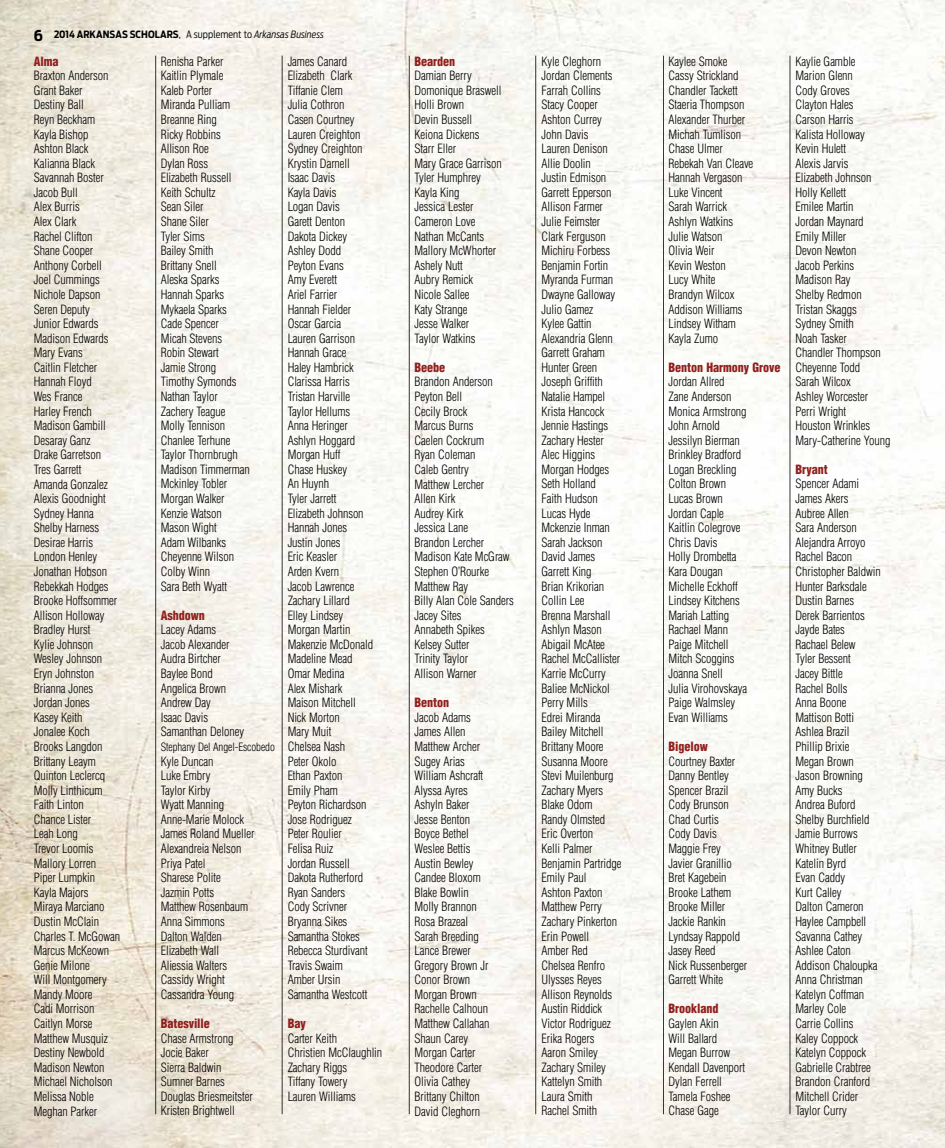
<style>
.page{position:relative;width:945px;height:1148px;background:#fff}
.page>*{position:absolute;margin:0;border:0;box-sizing:border-box;transform-origin:0 0}
.t1{font:300 condensed 12.5px/14.6px "Helvetica";letter-spacing:-.005em;color:#000}
.t2{font:900 condensed 12.5px "Helvetica";letter-spacing:-.005em;color:#911f1d}
.t3{font:300 condensed 11.25px "Helvetica";letter-spacing:-.005em;color:#000}
.t4{font:700 10px "Antenna Cond";color:#000}
.s1{font-size:15px}
.s2{font-weight:300}
.s3{font-weight:300;font-style:italic}
</style>
<div class="page">
<img style="left:0;top:0;width:945px;height:1148px">
<hr style="left:155px;top:56px;width:1px;height:1058px;background:#000">
<hr style="left:409px;top:56px;width:1px;height:1058px;background:#000">
<hr style="left:663px;top:56px;width:1px;height:1058px;background:#000">
<hr style="left:282px;top:56px;width:1px;height:1058px;background:#000">
<hr style="left:536px;top:56px;width:1px;height:1058px;background:#000">
<hr style="left:790px;top:56px;width:1px;height:1058px;background:#000">
<p class="t4" style="left:34px;top:29px;width:292px"><span class="s1">6</span> 2014 ARKANSAS SCHOLARS<span class="s2">, A supplement to</span> <span class="s3">Arkansas Business</span></p>
<p class="t2" style="left:34px;top:53px;width:26px">Alma</p>
<p class="t1" style="left:34px;top:68px;width:88px">Braxton Anderson<br>Grant Baker<br>Destiny Ball<br>Reyn Beckham<br>Kayla Bishop<br>Ashton Black<br>Kalianna Black<br>Savannah Boster<br>Jacob Bull<br>Alex Burris<br>Alex Clark<br>Rachel Clifton<br>Shane Cooper<br>Anthony Corbell<br>Joel Cummings<br>Nichole Dapson<br>Seren Deputy<br>Junior Edwards<br>Madison Edwards<br>Mary Evans<br>Caitlin Fletcher<br>Hannah Floyd<br>Wes France<br>Harley French<br>Madison Gambill<br>Desaray Ganz<br>Drake Garretson<br>Tres Garrett<br>Amanda Gonzalez<br>Alexis Goodnight<br>Sydney Hanna<br>Shelby Harness<br>Desirae Harris<br>London Henley<br>Jonathan Hobson<br>Rebekkah Hodges<br>Brooke Hoffsommer<br>Allison Holloway<br>Bradley Hurst<br>Kylie Johnson<br>Wesley Johnson<br>Eryn Johnston<br>Brianna Jones<br>Jordan Jones<br>Kasey Keith<br>Jonalee Koch<br>Brooks Langdon<br>Brittany Leaym<br>Quinton Leclercq<br>Molly Linthicum<br>Faith Linton<br>Chance Lister<br>Leah Long<br>Trevor Loomis<br>Mallory Lorren<br>Piper Lumpkin<br>Kayla Majors<br>Miraya Marciano<br>Dustin McClain<br>Charles T. McGowan<br>Marcus McKeown<br>Genie Milone<br>Will Montgomery<br>Mandy Moore<br>Cadi Morrison<br>Caitlyn Morse<br>Matthew Musquiz<br>Destiny Newbold<br>Madison Newton<br>Michael Nicholson<br>Melissa Noble<br>Meghan Parker</p>
<p class="t1" style="left:161px;top:54px;width:91px">Renisha Parker<br>Kaitlin Plymale<br>Kaleb Porter<br>Miranda Pulliam<br>Breanne Ring<br>Ricky Robbins<br>Allison Roe<br>Dylan Ross<br>Elizabeth Russell<br>Keith Schultz<br>Sean Siler<br>Shane Siler<br>Tyler Sims<br>Bailey Smith<br>Brittany Snell<br>Aleska Sparks<br>Hannah Sparks<br>Mykaela Sparks<br>Cade Spencer<br>Micah Stevens<br>Robin Stewart<br>Jamie Strong<br>Timothy Symonds<br>Nathan Taylor<br>Zachery Teague<br>Molly Tennison<br>Chanlee Terhune<br>Taylor Thornbrugh<br>Madison Timmerman<br>Mckinley Tobler<br>Morgan Walker<br>Kenzie Watson<br>Mason Wight<br>Adam Wilbanks<br>Cheyenne Wilson<br>Colby Winn<br>Sara Beth Wyatt</p>
<p class="t2" style="left:161px;top:607px;width:46px">Ashdown</p>
<p class="t1" style="left:161px;top:622px;width:85px">Lacey Adams<br>Jacob Alexander<br>Audra Birtcher<br>Baylee Bond<br>Angelica Brown<br>Andrew Day<br>I saac Davis<br>Samanthan Deloney</p>
<p class="t3" style="left:161px;top:740px;width:116px">Stephany Del Angel-Escobedo</p>
<p class="t1" style="left:161px;top:753px;width:95px">Kyle Duncan<br>Luke Embry<br>Taylor Kirby<br>Wyatt Manning<br>Anne-Marie Molock<br>James Roland Mueller<br>Alexandreia Nelson<br>Priya Patel<br>Sharese Polite<br>Jazmin Potts<br>Matthew Rosenbaum<br>Anna Simmons<br>Dalton Walden<br>Elizabeth Wall<br>Aliessia Walters<br>Cassidy Wright<br>Cassandra Young</p>
<p class="t2" style="left:161px;top:1015px;width:51px">Batesville</p>
<p class="t1" style="left:161px;top:1030px;width:94px">Chase Armstrong<br>Jocie Baker<br>Sierra Baldwin<br>Sumner Barnes<br>Douglas Briesmeitster<br>Kristen Brightwell</p>
<p class="t1" style="left:288px;top:54px;width:87px">James Canard<br>Elizabeth Clark<br>Tiffanie Clem<br>Julia Cothron<br>Casen Courtney<br>Lauren Creighton<br>Sydney Creighton<br>Krystin Darnell<br>I saac Davis<br>Kayla Davis<br>Logan Davis<br>Garett Denton<br>Dakota Dickey<br>Ashley Dodd<br>Peyton Evans<br>Amy Everett<br>Ariel Farrier<br>Hannah Fielder<br>Oscar Garcia<br>Lauren Garrison<br>Hannah Grace<br>Haley Hambrick<br>Clarissa Harris<br>Tristan Harville<br>Taylor Hellums<br>Anna Heringer<br>Ashlyn Hoggard<br>Morgan Huff<br>Chase Huskey<br>An Huynh<br>Tyler Jarrett<br>Elizabeth Johnson<br>Hannah Jones<br>Justin Jones<br>Eric Keasler<br>Arden Kvern<br>Jacob Lawrence<br>Zachary Lillard<br>Elley Lindsey<br>Morgan Martin<br>Makenzie McDonald<br>Madeline Mead<br>Omar Medina<br>Alex Mishark<br>Maison Mitchell<br>Nick Morton<br>Mary Muit<br>Chelsea Nash<br>Peter Okolo<br>Ethan Paxton<br>Emily Pham<br>Peyton Richardson<br>Jose Rodriguez<br>Peter Roulier<br>Felisa Ruiz<br>Jordan Russell<br>Dakota Rutherford<br>Ryan Sanders<br>Cody Scrivner<br>Bryanna Sikes<br>Samantha Stokes<br>Rebecca Sturdivant<br>Travis Swaim<br>Amber Ursin<br>Samantha Westcott</p>
<p class="t2" style="left:288px;top:1015px;width:20px">Bay</p>
<p class="t1" style="left:288px;top:1030px;width:96px">Carter Keith<br>Christien McClaughlin<br>Zachary Riggs<br>Tiffany Towery<br>Lauren Williams</p>
<p class="t2" style="left:415px;top:53px;width:42px">Bearden</p>
<p class="t1" style="left:415px;top:68px;width:89px">Damian Berry<br>Domonique Braswell<br>Holli Brown<br>Devin Bussell<br>Keiona Dickens<br>Starr Eller<br>Mary Grace Garrison<br>Tyler Humphrey<br>Kayla King<br>Jessica Lester<br>Cameron Love<br>Nathan McCants<br>Mallory McWhorter<br>Ashely Nutt<br>Aubry Remick<br>Nicole Sallee<br>Katy Strange<br>Jesse Walker<br>Taylor Watkins</p>
<p class="t2" style="left:415px;top:359px;width:32px">Beebe</p>
<p class="t1" style="left:415px;top:374px;width:101px">Brandon Anderson<br>Peyton Bell<br>Cecily Brock<br>Marcus Burns<br>Caelen Cockrum<br>Ryan Coleman<br>Caleb Gentry<br>Matthew Lercher<br>Allen Kirk<br>Audrey Kirk<br>Jessica Lane<br>Brandon Lercher<br>Madison Kate McGraw<br>Stephen O’Rourke<br>Matthew Ray<br>Billy Alan Cole Sanders<br>Jacey Sites<br>Annabeth Spikes<br>Kelsey Sutter<br>Trinity Taylor<br>Allison Warner</p>
<p class="t2" style="left:415px;top:694px;width:36px">Benton</p>
<p class="t1" style="left:415px;top:710px;width:76px">Jacob Adams<br>James Allen<br>Matthew Archer<br>Sugey Arias<br>William Ashcraft<br>Alyssa Ayres<br>Ashyln Baker<br>Jesse Benton<br>Boyce Bethel<br>Weslee Bettis<br>Austin Bewley<br>Candee Bloxom<br>Blake Bowlin<br>Molly Brannon<br>Rosa Brazeal<br>Sarah Breeding<br>Lance Brewer<br>Gregory Brown Jr<br>Conor Brown<br>Morgan Brown<br>Rachelle Calhoun<br>Matthew Callahan<br>Shaun Carey<br>Morgan Carter<br>Theodore Carter<br>Olivia Cathey<br>Brittany Chilton<br>David Cleghorn</p>
<p class="t1" style="left:542px;top:54px;width:82px">Kyle Cleghorn<br>Jordan Clements<br>Farrah Collins<br>Stacy Cooper<br>Ashton Currey<br>John Davis<br>Lauren Denison<br>Allie Doolin<br>Justin Edmison<br>Garrett Epperson<br>Allison Farmer<br>Julie Feimster<br>Clark Ferguson<br>Michiru Forbess<br>Benjamin Fortin<br>Myranda Furman<br>Dwayne Galloway<br>Julio Gamez<br>Kylee Gattin<br>Alexandria Glenn<br>Garrett Graham<br>Hunter Green<br>Joseph Griffith<br>Natalie Hampel<br>Krista Hancock<br>Jennie Hastings<br>Zachary Hester<br>Alec Higgins<br>Morgan Hodges<br>Seth Holland<br>Faith Hudson<br>Lucas Hyde<br>Mckenzie I nman<br>Sarah Jackson<br>David James<br>Garrett King<br>Brian Krikorian<br>Collin Lee<br>Brenna Marshall<br>Ashlyn Mason<br>Abigail McAtee<br>Rachel McCallister<br>Karrie McCurry<br>Baliee McNickol<br>Perry Mills<br>Edrei Miranda<br>Bailey Mitchell<br>Brittany Moore<br>Susanna Moore<br>Stevi Muilenburg<br>Zachary Myers<br>Blake Odom<br>Randy Olmsted<br>Eric Overton<br>Kelli Palmer<br>Benjamin Partridge<br>Emily Paul<br>Ashton Paxton<br>Matthew Perry<br>Zachary Pinkerton<br>Erin Powell<br>Amber Red<br>Chelsea Renfro<br>Ulysses Reyes<br>Allison Reynolds<br>Austin Riddick<br>Victor Rodriguez<br>Erika Rogers<br>Aaron Smiley<br>Zachary Smiley<br>Kattelyn Smith<br>Laura Smith<br>Rachel Smith</p>
<p class="t1" style="left:669px;top:54px;width:86px">Kaylee Smoke<br>Cassy Strickland<br>Chandler Tackett<br>Staeria Thompson<br>Alexander Thurber<br>Michah Tumlison<br>Chase Ulmer<br>Rebekah Van Cleave<br>Hannah Vergason<br>Luke Vincent<br>Sarah Warrick<br>Ashlyn Watkins<br>Julie Watson<br>Olivia Weir<br>Kevin Weston<br>Lucy White<br>Brandyn Wilcox<br>Addison Williams<br>Lindsey Witham<br>Kayla Zumo</p>
<p class="t2" style="left:669px;top:359px;width:113px">Benton Harmony Grove</p>
<p class="t1" style="left:669px;top:374px;width:80px">Jordan Allred<br>Zane Anderson<br>Monica Armstrong<br>John Arnold<br>Jessilyn Bierman<br>Brinkley Bradford<br>Logan Breckling<br>Colton Brown<br>Lucas Brown<br>Jordan Caple<br>Kaitlin Colegrove<br>Chris Davis<br>Holly Drombetta<br>Kara Dougan<br>Michelle Eckhoff<br>Lindsey Kitchens<br>Mariah Latting<br>Rachael Mann<br>Paige Mitchell<br>Mitch Scoggins<br>Joanna Snell<br>Julia Virohovskaya<br>Paige Walmsley<br>Evan Williams</p>
<p class="t2" style="left:669px;top:738px;width:41px">Bigelow</p>
<p class="t1" style="left:669px;top:753px;width:80px">Courtney Baxter<br>Danny Bentley<br>Spencer Brazil<br>Cody Brunson<br>Chad Curtis<br>Cody Davis<br>Maggie Frey<br>Javier Granillio<br>Bret Kagebein<br>Brooke Lathem<br>Brooke Miller<br>Jackie Rankin<br>Lyndsay Rappold<br>Jasey Reed<br>Nick Russenberger<br>Garrett White</p>
<p class="t2" style="left:669px;top:1000px;width:52px">Brookland</p>
<p class="t1" style="left:669px;top:1016px;width:78px">Gaylen Akin<br>Will Ballard<br>Megan Burrow<br>Kendall Davenport<br>Dylan Ferrell<br>Tamela Foshee<br>Chase Gage</p>
<p class="t1" style="left:796px;top:54px;width:96px">Kaylie Gamble<br>Marion Glenn<br>Cody Groves<br>Clayton Hales<br>Carson Harris<br>Kalista Holloway<br>Kevin Hulett<br>Alexis Jarvis<br>Elizabeth Johnson<br>Holly Kellett<br>Emilee Martin<br>Jordan Maynard<br>Emily Miller<br>Devon Newton<br>Jacob Perkins<br>Madison Ray<br>Shelby Redmon<br>Tristan Skaggs<br>Sydney Smith<br>Noah Tasker<br>Chandler Thompson<br>Cheyenne Todd<br>Sarah Wilcox<br>Ashley Worcester<br>Perri Wright<br>Houston Wrinkles<br>Mary-Catherine Young</p>
<p class="t2" style="left:796px;top:461px;width:34px">Bryant</p>
<p class="t1" style="left:796px;top:476px;width:87px">Spencer Adami<br>James Akers<br>Aubree Allen<br>Sara Anderson<br>Alejandra Arroyo<br>Rachel Bacon<br>Christopher Baldwin<br>Hunter Barksdale<br>Dustin Barnes<br>Derek Barrientos<br>Jayde Bates<br>Rachael Belew<br>Tyler Bessent<br>Jacey Bittle<br>Rachel Bolls<br>Anna Boone<br>Mattison Botti<br>Ashlea Brazil<br>Phillip Brixie<br>Megan Brown<br>Jason Browning<br>Amy Bucks<br>Andrea Buford<br>Shelby Burchfield<br>Jamie Burrows<br>Whitney Butler<br>Katelin Byrd<br>Evan Caddy<br>Kurt Calley<br>Dalton Cameron<br>Haylee Campbell<br>Savanna Cathey<br>Ashlee Caton<br>Addison Chaloupka<br>Anna Christman<br>Katelyn Coffman<br>Marley Cole<br>Carrie Collins<br>Kaley Coppock<br>Katelyn Coppock<br>Gabrielle Crabtree<br>Brandon Cranford<br>Mitchell Crider<br>Taylor Curry</p>
</div>
